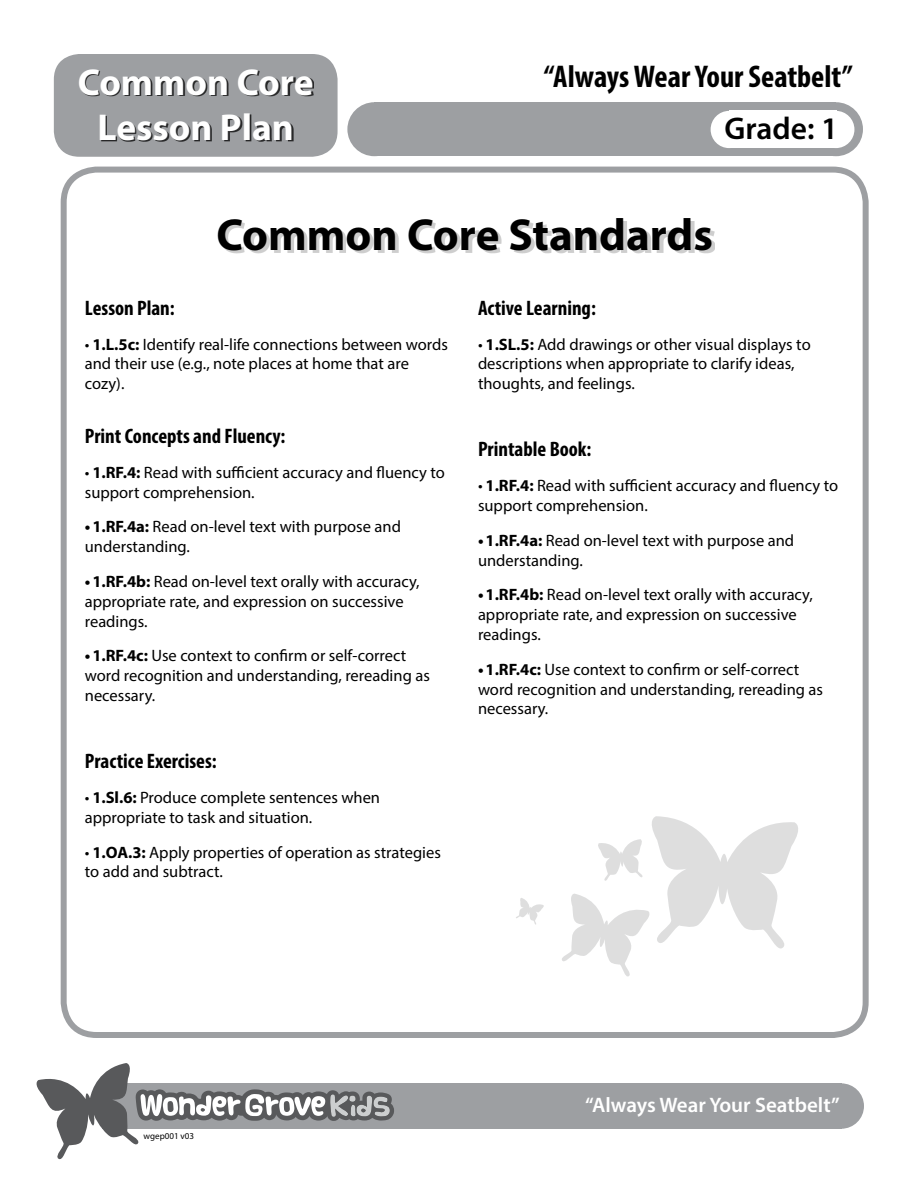
<style>
.page{position:relative;width:918px;height:1188px;background:#fff}
.page>*{position:absolute;margin:0;border:0;box-sizing:border-box;transform-origin:0 0}
.t1{font:700 45px "Myriad Pro";color:#000}
.t2{font:700 37.5px/45px "Myriad Pro";color:#fff;text-align:center}
.t3{font:700 condensed 31.5px "Myriad Pro";color:#000}
.t4{font:600 31.5px "Myriad Pro";color:#000}
.t5{font:700 condensed 21px "Myriad Pro";color:#000}
.t6{font:600 21px "Myriad Pro";color:#fff}
.t7{font:16.5px/19.8px "Myriad Pro";color:#000}
.t8{font:9px "Myriad Pro";color:#000}
.s1{font-weight:700}
</style>
<div class="page">
<div style="left:61px;top:167px;width:808px;height:871px;border:6px solid #9d9fa2;border-radius:33px"></div>
<div style="left:54px;top:54px;width:284px;height:103px;background:#9d9fa2;border-radius:26px"></div>
<div style="left:819px;top:1083px;width:45px;height:46px;background:#9d9fa2;border-radius:50%"></div>
<div style="left:102px;top:1083px;width:739px;height:46px;background:#9d9fa2"></div>
<svg style="left:36px;top:1063px;width:358px;height:97px"></svg>
<div style="left:80px;top:70px;width:234px;height:72px;background:#000;opacity:.75"></div>
<div style="left:809px;top:102px;width:54px;height:54px;background:#9d9fa2;border-radius:50%"></div>
<div style="left:347px;top:102px;width:54px;height:54px;background:#9d9fa2;border-radius:50%"></div>
<div style="left:374px;top:102px;width:462px;height:54px;background:#9d9fa2"></div>
<div style="left:818px;top:111px;width:36px;height:37px;background:#fff;border-radius:50%"></div>
<div style="left:729px;top:111px;width:108px;height:37px;background:#fff"></div>
<div style="left:711px;top:111px;width:37px;height:37px;background:#fff;border-radius:50%"></div>
<div style="left:221px;top:221px;width:494px;height:33px;background:#000;opacity:.2"></div>
<svg style="left:516px;top:898px;width:28px;height:27px"></svg>
<svg style="left:562px;top:816px;width:236px;height:161px"></svg>
<h2 class="t2" style="left:78px;top:58px;width:237px">Common Core<br>Lesson Plan</h2>
<h3 class="t3" style="left:544px;top:56px;width:310px">“Always Wear Your Seatbelt”</h3>
<h3 class="t4" style="left:725px;top:109px;width:115px">Grade: 1</h3>
<h1 class="t1" style="left:216px;top:205px;width:498px">Common Core Standards</h1>
<p class="t5" style="left:85px;top:295px;width:91px">Lesson Plan:</p>
<p class="t7" style="left:85px;top:334px;width:365px">• <span class="s1">1.L.5c:</span> Identify real-life connections between words and their use (e.g., note places at home that are cozy).</p>
<p class="t5" style="left:85px;top:423px;width:202px">Print Concepts and Fluency:</p>
<p class="t7" style="left:85px;top:462px;width:362px">• <span class="s1">1.RF.4:</span> Read with sufficient accuracy and fluency to support comprehension.</p>
<p class="t7" style="left:85px;top:517px;width:318px"><span class="s1">•1.RF.4a:</span> Read on-level text with purpose and understanding.</p>
<p class="t7" style="left:85px;top:571px;width:336px"><span class="s1">•1.RF.4b:</span> Read on-level text orally with accuracy, appropriate rate, and expression on successive readings.</p>
<p class="t7" style="left:85px;top:646px;width:347px"><span class="s1">•1.RF.4c:</span> Use context to confirm or self-correct word recognition and understanding, rereading as necessary.</p>
<p class="t5" style="left:85px;top:748px;width:133px">Practice Exercises:</p>
<p class="t7" style="left:85px;top:787px;width:297px">• <span class="s1">1.Sl.6:</span> Produce complete sentences when appropriate to task and situation.</p>
<p class="t7" style="left:85px;top:842px;width:358px">• <span class="s1">1.OA.3:</span> Apply properties of operation as strategies to add and subtract.</p>
<p class="t5" style="left:478px;top:295px;width:119px">Active Learning:</p>
<p class="t7" style="left:478px;top:334px;width:334px">• <span class="s1">1.SL.5:</span> Add drawings or other visual displays to descriptions when appropriate to clarify ideas, thoughts, and feelings.</p>
<p class="t5" style="left:478px;top:436px;width:115px">Printable Book:</p>
<p class="t7" style="left:478px;top:476px;width:362px">• <span class="s1">1.RF.4:</span> Read with sufficient accuracy and fluency to support comprehension.</p>
<p class="t7" style="left:478px;top:530px;width:318px"><span class="s1">•1.RF.4a:</span> Read on-level text with purpose and understanding.</p>
<p class="t7" style="left:478px;top:585px;width:336px"><span class="s1">•1.RF.4b:</span> Read on-level text orally with accuracy, appropriate rate, and expression on successive readings.</p>
<p class="t7" style="left:478px;top:659px;width:347px"><span class="s1">•1.RF.4c:</span> Use context to confirm or self-correct word recognition and understanding, rereading as necessary.</p>
<p class="t8" style="left:144px;top:1130px;width:52px">wgep001 v03</p>
<p class="t6" style="left:585px;top:1092px;width:256px">“Always Wear Your Seatbelt”</p>
</div>
